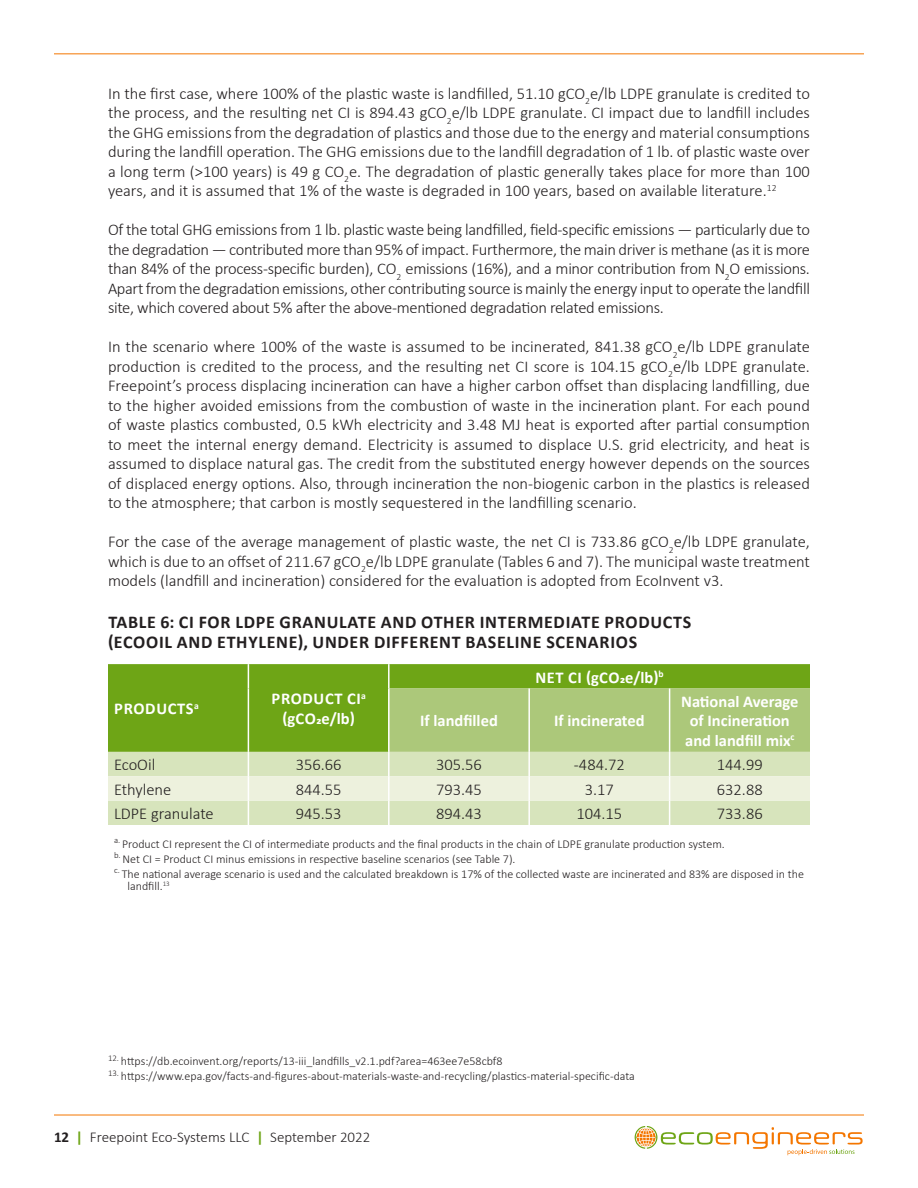
<style>
.page{position:relative;width:918px;height:1188px;background:#fff}
.page>*{position:absolute;margin:0;border:0;box-sizing:border-box;transform-origin:0 0}
.Table_heading{font:700 18px/19.5px "Calibri";letter-spacing:.04em;color:#231f20}
.Body{font:300 16.5px/19.5px "Calibri";color:#231f20;text-align:justify}
.Body-2{font:700 16.5px/19.5px "Calibri";color:#fff}
.Body-3{font:700 16.5px/19.5px "Calibri";letter-spacing:.04em;color:#fff;text-align:center}
.Body-4{font:700 16.5px "Calibri";letter-spacing:.03em;color:#fff}
.t1{font:300 15px "Calibri";color:#231f20}
.t2{font:300 12px/12px "Calibri";color:#231f20}
.s1{font-weight:700}
.s2{font-weight:700;color:#6ea516}
</style>
<div class="page">
<svg style="left:635px;top:1126px;width:228px;height:29px"></svg>
<hr style="left:54px;top:1115px;width:810px;height:1px;background:#f47600">
<hr style="left:54px;top:53px;width:810px;height:1px;background:#f47600">
<svg style="left:108px;top:664px;width:702px;height:161px;background:#b0cc7f"></svg>
<p class="Body" style="left:108px;top:83px;width:704px">In the first case, where 100% of the plastic waste is landfilled, 51.10 gCO<sub>2</sub>e/lb LDPE granulate is credited to the process, and the resulting net CI is 894.43 gCO<sub>2</sub>e/lb LDPE granulate. CI impact due to landfill includes the GHG emissions from the degradation of plastics and those due to the energy and material consumptions during the landfill operation. The GHG emissions due to the landfill degradation of 1 lb. of plastic waste over a long term (&gt;100 years) is 49 g CO<sub>2</sub>e. The degradation of plastic generally takes place for more than 100 years, and it is assumed that 1% of the waste is degraded in 100 years, based on available literature.<sup>12</sup></p>
<p class="Body" style="left:108px;top:220px;width:704px">Of the total GHG emissions from 1 lb. plastic waste being landfilled, field-specific emissions — particularly due to the degradation — contributed more than 95% of impact. Furthermore, the main driver is methane (as it is more than 84% of the process-specific burden), CO<sub>2</sub> emissions (16%), and a minor contribution from N<sub>2</sub>O emissions.<br>Apart from the degradation emissions, other contributing source is mainly the energy input to operate the landfill site, which covered about 5% after the above-mentioned degradation related emissions.</p>
<p class="Body" style="left:108px;top:337px;width:704px">In the scenario where 100% of the waste is assumed to be incinerated, 841.38 gCO<sub>2</sub>e/lb LDPE granulate production is credited to the process, and the resulting net CI score is 104.15 gCO<sub>2</sub>e/lb LDPE granulate.<br>Freepoint’s process displacing incineration can have a higher carbon offset than displacing landfilling, due to the higher avoided emissions from the combustion of waste in the incineration plant. For each pound of waste plastics combusted, 0.5 kWh electricity and 3.48 MJ heat is exported after partial consumption to meet the internal energy demand. Electricity is assumed to displace U.S. grid electricity, and heat is assumed to displace natural gas. The credit from the substituted energy however depends on the sources of displaced energy options. Also, through incineration the non-biogenic carbon in the plastics is released to the atmosphere; that carbon is mostly sequestered in the landfilling scenario.</p>
<p class="Body" style="left:108px;top:532px;width:704px">For the case of the average management of plastic waste, the net CI is 733.86 gCO<sub>2</sub>e/lb LDPE granulate, which is due to an offset of 211.67 gCO<sub>2</sub>e/lb LDPE granulate (Tables 6 and 7). The municipal waste treatment models (landfill and incineration) considered for the evaluation is adopted from EcoInvent v3.</p>
<p class="Table_heading" style="left:108px;top:612px;width:585px">TABLE 6: CI FOR LDPE GRANULATE AND OTHER INTERMEDIATE PRODUCTS (ECOOIL AND ETHYLENE), UNDER DIFFERENT BASELINE SCENARIOS</p>
<p class="Body-3" style="left:114px;top:698px;width:86px">PRODUCTS<sup>a</sup></p>
<p class="Body-3" style="left:272px;top:689px;width:96px">PRODUCT CI<sup>a </sup>(gCO2e/lb)</p>
<p class="Body-4" style="left:535px;top:665px;width:130px">NET CI (gCO2e/lb)<sup>b</sup></p>
<p class="Body-2" style="left:420px;top:711px;width:79px">If landfilled</p>
<p class="Body-2" style="left:554px;top:711px;width:92px">If incinerated</p>
<p class="Body-2" style="left:681px;top:691px;width:119px">National Average of Incineration and landfill mix<sup>c</sup></p>
<p class="Body" style="left:114px;top:755px;width:43px">EcoOil</p>
<p class="Body" style="left:296px;top:755px;width:47px">356.66</p>
<p class="Body" style="left:436px;top:755px;width:47px">305.56</p>
<p class="Body" style="left:574px;top:755px;width:52px">-484.72</p>
<p class="Body" style="left:717px;top:755px;width:47px">144.99</p>
<p class="Body" style="left:114px;top:779px;width:59px">Ethylene</p>
<p class="Body" style="left:296px;top:779px;width:47px">844.55</p>
<p class="Body" style="left:436px;top:779px;width:47px">793.45</p>
<p class="Body" style="left:585px;top:779px;width:31px">3.17</p>
<p class="Body" style="left:717px;top:779px;width:47px">632.88</p>
<p class="Body" style="left:114px;top:804px;width:101px">LDPE granulate</p>
<p class="Body" style="left:296px;top:804px;width:47px">945.53</p>
<p class="Body" style="left:436px;top:804px;width:47px">894.43</p>
<p class="Body" style="left:576px;top:804px;width:47px">104.15</p>
<p class="Body" style="left:717px;top:804px;width:47px">733.86</p>
<p class="t2" style="left:114px;top:837px;width:612px"><sup>a.</sup> Product CI represent the CI of intermediate products and the final products in the chain of LDPE granulate production system.</p>
<p class="t2" style="left:114px;top:852px;width:403px"><sup>b.</sup> Net CI = Product CI minus emissions in respective baseline scenarios (see Table 7).</p>
<p class="t2" style="left:128px;top:867px;width:678px;text-indent:-14px"><sup>c.</sup> The national average scenario is used and the calculated breakdown is 17% of the collected waste are incinerated and 83% are disposed in the landfill.<sup>13</sup></p>
<p class="t2" style="left:108px;top:1055px;width:396px"><sup>12.</sup> https://db.ecoinvent.org/reports/13-iii_landfills_v2.1.pdf?area=463ee7e58cbf8</p>
<p class="t2" style="left:108px;top:1070px;width:528px"><sup>13.</sup> https://www.epa.gov/facts-and-figures-about-materials-waste-and-recycling/plastics-material-specific-data</p>
<p class="t1" style="left:54px;top:1128px;width:318px"><span class="s1">12</span> <span class="s2">|</span> Freepoint Eco-Systems LLC <span class="s2">|</span> September 2022</p>
</div>
